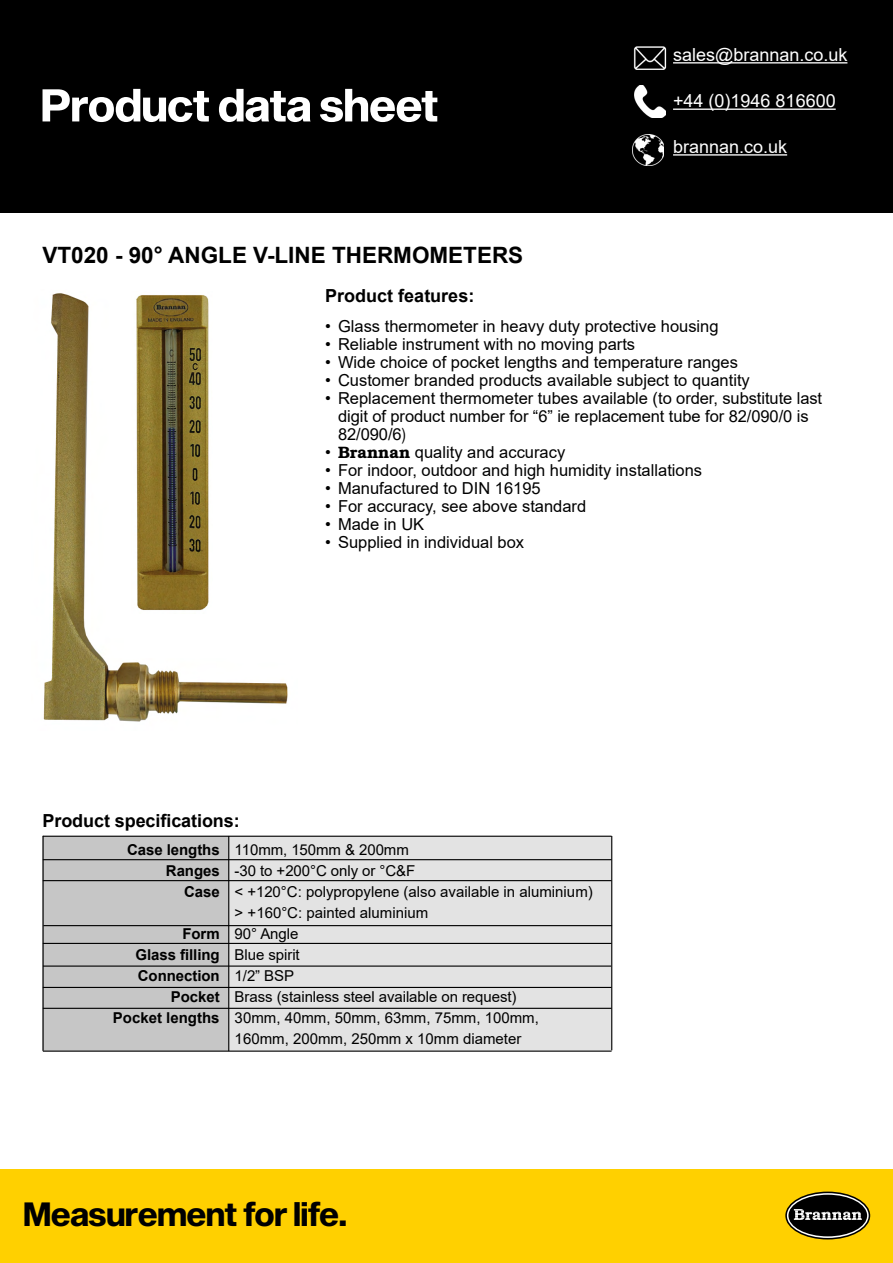
<style>
.page{position:relative;width:893px;height:1263px;background:#fff}
.page>*{position:absolute;margin:0;border:0;box-sizing:border-box;transform-origin:0 0}
.t1{font:33px "Sequel Sans Bold Disp";color:#000}
.t2{font:700 22.5px "Arial";color:#000}
.t3{font:18px "Arial";color:#fff}
.t4{font:700 18px "Arial";letter-spacing:-.005em;color:#000}
.t5{font:16.5px/18px "Arial";color:#000}
.t6{font:15px "Arial";color:#000}
.t7{font:700 15px "Arial";letter-spacing:-.005em;color:#000}
.s1{font-family:"Arial Narrow"}
.s2{font-family:"Bookman";font-weight:600}
.s3{font-weight:700}
.s4{font-weight:400}
</style>
<div class="page">
<div style="left:0;top:0;width:893px;height:213px;background:#000"></div>
<div style="left:0;top:1169px;width:893px;height:94px;background:#ffd000"></div>
<svg style="left:786px;top:1192px;width:83px;height:47px"></svg>
<div style="left:785px;top:1191px;width:85px;height:48px;border:2px solid #000;border-radius:50%"></div>
<div style="left:788px;top:1195px;width:79px;height:41px;background:#000;border-radius:50%"></div>
<svg style="left:794px;top:1209px;width:68px;height:11px"></svg>
<img style="left:633px;top:47px;width:34px;height:22px">
<hr style="left:673px;top:62px;width:174px;height:2px;background:#fff">
<img style="left:635px;top:86px;width:30px;height:32px">
<hr style="left:673px;top:109px;width:163px;height:1px;background:#fff">
<img style="left:633px;top:134px;width:31px;height:32px">
<hr style="left:673px;top:154px;width:114px;height:2px;background:#fff">
<svg style="left:43px;top:89px;width:394px;height:33px"></svg>
<div style="left:229px;top:836px;width:383px;height:214px;background:#e3e3e3"></div>
<div style="left:43px;top:836px;width:186px;height:215px;background:#c6c6c6"></div>
<hr style="left:43px;top:836px;width:569px;height:1px;background:#000">
<hr style="left:43px;top:859px;width:569px;height:1px;background:#000">
<hr style="left:43px;top:880px;width:569px;height:1px;background:#000">
<hr style="left:43px;top:925px;width:569px;height:1px;background:#000">
<hr style="left:43px;top:987px;width:569px;height:1px;background:#000">
<hr style="left:43px;top:1050px;width:569px;height:2px;background:#000">
<hr style="left:43px;top:943px;width:569px;height:1px;background:#000">
<hr style="left:228px;top:836px;width:1px;height:215px;background:#000">
<hr style="left:43px;top:836px;width:1px;height:215px;background:#000">
<hr style="left:611px;top:836px;width:1px;height:214px;background:#000">
<hr style="left:43px;top:965px;width:568px;height:2px;background:#000">
<hr style="left:43px;top:1008px;width:569px;height:1px;background:#000">
<img style="left:43px;top:293px;width:245px;height:429px">
<img style="left:131px;top:293px;width:81px;height:320px">
<p class="t3" style="left:673px;top:42px;width:176px">sales@brannan.co.uk</p>
<p class="t3" style="left:673px;top:89px;width:164px">+44 (0)1946 816600</p>
<p class="t3" style="left:673px;top:134px;width:116px">brannan.co.uk</p>
<h2 class="t2" style="left:43px;top:239px;width:482px">VT020 - 90° ANGLE V-LINE THERMOMETERS</h2>
<p class="t4" style="left:325px;top:283px;width:151px">Product features:</p>
<p class="t5" style="left:325px;top:317px;width:395px">• Glass thermometer in heavy duty protective housing</p>
<p class="t5" style="left:325px;top:335px;width:311px">• Reliable instrument with no moving parts</p>
<p class="t5" style="left:325px;top:353px;width:414px">• Wide choice of pocket lengths and temperature ranges</p>
<p class="t5" style="left:325px;top:371px;width:426px">• Customer branded products available subject to quantity</p>
<p class="t5" style="left:338px;top:389px;width:486px;text-indent:-13px">• Replacement thermometer tubes available (to order, substitute last digit of product number for “6” ie replacement tube for 82/090/0 is<br>82/090/6<span class="s1">)</span></p>
<p class="t5" style="left:325px;top:443px;width:242px">• <span class="s2">Brannan</span> quality and accuracy</p>
<p class="t5" style="left:325px;top:461px;width:378px">• For indoor, outdoor and high humidity installations</p>
<p class="t5" style="left:325px;top:479px;width:217px">• Manufactured to DIN 16195</p>
<p class="t5" style="left:325px;top:497px;width:262px">• For accuracy, see above standard</p>
<p class="t5" style="left:325px;top:515px;width:100px">• Made in UK</p>
<p class="t5" style="left:325px;top:533px;width:200px">• Supplied in individual box</p>
<p class="t4" style="left:43px;top:808px;width:199px">Product specifications:</p>
<p class="t6" style="left:127px;top:839px;width:283px"><span class="s3">Case lengths</span> 110mm, 150mm &amp; 200mm</p>
<p class="t6" style="left:166px;top:860px;width:251px"><span class="s3">Ranges</span> -30 to +200°C only or °C&amp;F</p>
<p class="t6" style="left:184px;top:881px;width:410px"><span class="s3">Case</span> &lt; +120°C: polypropylene (also available in aluminium)</p>
<p class="t6" style="left:235px;top:902px;width:195px">&gt; +160°C: painted aluminium</p>
<p class="t6" style="left:182px;top:923px;width:117px"><span class="s3">Form</span> 90° Angle</p>
<p class="t7" style="left:136px;top:944px;width:166px">Glass filling <span class="s4">Blue spirit</span></p>
<p class="t7" style="left:138px;top:965px;width:158px">Connection <span class="s4">1/2” BSP</span></p>
<p class="t6" style="left:171px;top:986px;width:347px"><span class="s3">Pocket</span> Brass (stainless steel available on request)</p>
<p class="t6" style="left:113px;top:1007px;width:427px"><span class="s3">Pocket lengths</span> 30mm, 40mm, 50mm, 63mm, 75mm, 100mm,</p>
<p class="t6" style="left:235px;top:1028px;width:288px">160mm, 200mm, 250mm x 10mm diameter</p>
<h1 class="t1" style="left:24px;top:1191px;width:325px">Measurement for life.</h1>
</div>
